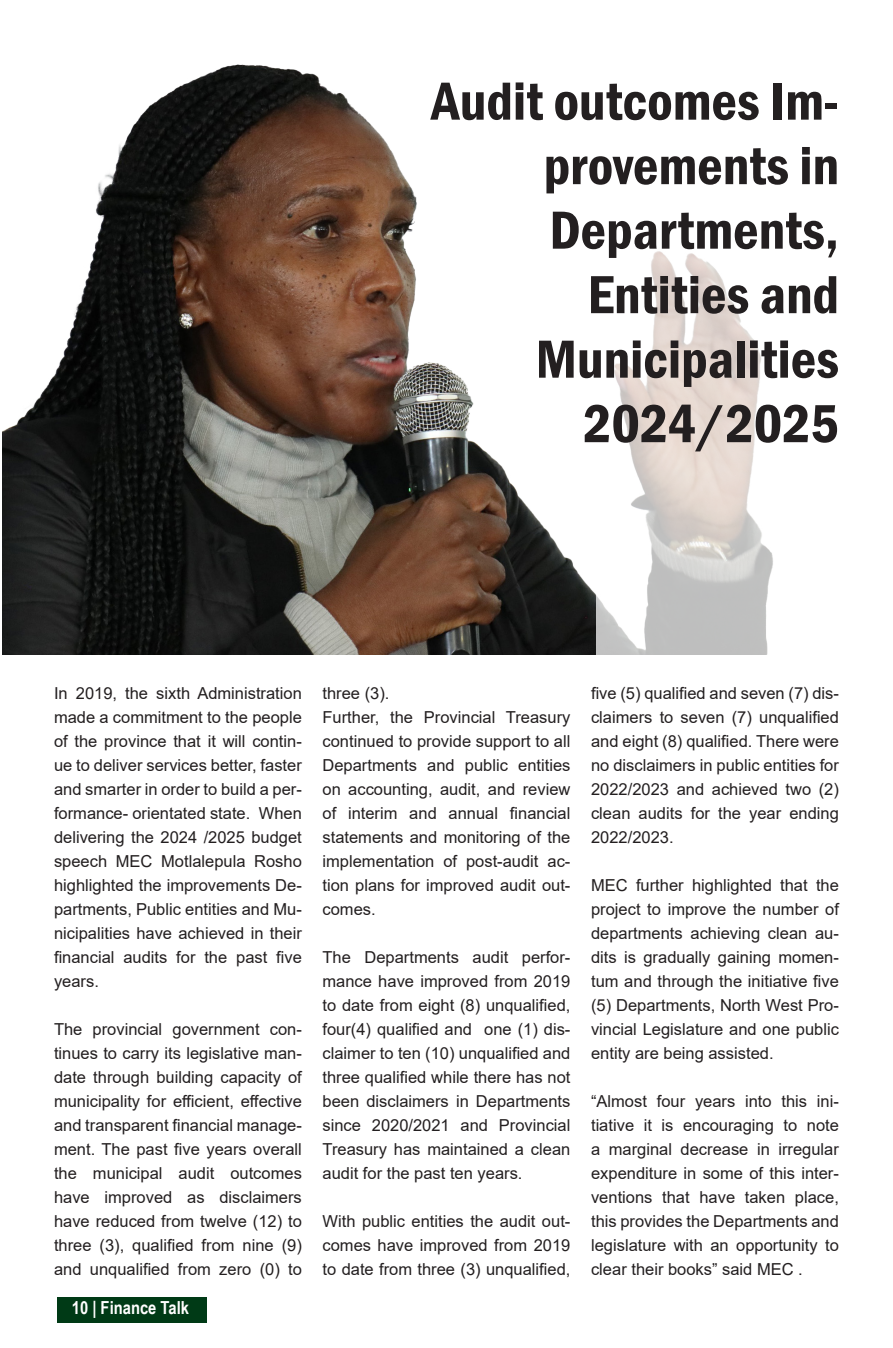
<style>
.page{position:relative;width:893px;height:1348px;background:#fff}
.page>*{position:absolute;margin:0;border:0;box-sizing:border-box;transform-origin:0 0}
.t1{font:600 condensed 55.5px/64.5px "Franklin Gothic";color:#231f20;text-align:right}
.t2{font:700 18px "Arial Narrow";color:#fff}
.t3{font:16.5px/24px "Arial";color:#231f20;text-align:justify}
</style>
<div class="page">
<img style="left:2px;top:64px;width:594px;height:591px">
<svg style="left:596px;top:251px;width:177px;height:404px"></svg>
<div style="left:57px;top:1297px;width:149px;height:25px;background:#003a16"></div>
<p class="t1" style="left:431px;top:68px;width:409px">Audit outcomes Im&shy;provements in</p>
<p class="t1" style="left:549px;top:197px;width:291px">Departments,</p>
<p class="t1" style="left:587px;top:262px;width:253px">Entities and</p>
<p class="t1" style="left:535px;top:326px;width:305px">Municipalities<br>2024/2025</p>
<p class="t3" style="left:54px;top:681px;width:249px">In 2019, the sixth Administration made a commitment to the people of the province that it will contin&shy;ue to deliver services better, faster and smarter in order to build a per&shy;formance- orientated state. When delivering the 2024 /2025 budget speech MEC Motlalepula Rosho highlighted the improvements De&shy;partments, Public entities and Mu&shy;nicipalities have achieved in their financial audits for the past five years.</p>
<p class="t3" style="left:54px;top:1017px;width:249px">The provincial government con&shy;tinues to carry its legislative man&shy;date through building capacity of municipality for efficient, effective and transparent financial manage&shy;ment. The past five years overall the municipal audit outcomes have improved as disclaimers have reduced from twelve (12) to three (3), qualified from nine (9) and unqualified from zero (0) to</p>
<p class="t2" style="left:72px;top:1293px;width:119px">10 | Finance Talk</p>
<p class="t3" style="left:323px;top:681px;width:68px">three (3).</p>
<p class="t3" style="left:323px;top:705px;width:249px">Further, the Provincial Treasury continued to provide support to all Departments and public entities on accounting, audit, and review of interim and annual financial statements and monitoring of the implementation of post-audit ac&shy;tion plans for improved audit out&shy;comes.</p>
<p class="t3" style="left:323px;top:945px;width:249px">The Departments audit perfor&shy;mance have improved from 2019 to date from eight (8) unqualified, four(4) qualified and one (1) dis&shy;claimer to ten (10) unqualified and three qualified while there has not been disclaimers in Departments since 2020/2021 and Provincial Treasury has maintained a clean audit for the past ten years.</p>
<p class="t3" style="left:323px;top:1209px;width:249px">With public entities the audit out&shy;comes have improved from 2019 to date from three (3) unqualified,</p>
<p class="t3" style="left:591px;top:681px;width:249px">five (5) qualified and seven (7) dis&shy;claimers to seven (7) unqualified and eight (8) qualified. There were no disclaimers in public entities for 2022/2023 and achieved two (2) clean audits for the year ending 2022/2023.</p>
<p class="t3" style="left:591px;top:873px;width:249px">MEC further highlighted that the project to improve the number of departments achieving clean au&shy;dits is gradually gaining momen&shy;tum and through the initiative five (5) Departments, North West Pro&shy;vincial Legislature and one public entity are being assisted.</p>
<p class="t3" style="left:591px;top:1089px;width:249px">“Almost four years into this ini&shy;tiative it is encouraging to note a marginal decrease in irregular expenditure in some of this inter&shy;ventions that have taken place, this provides the Departments and legislature with an opportunity to clear their books” said MEC .</p>
</div>
